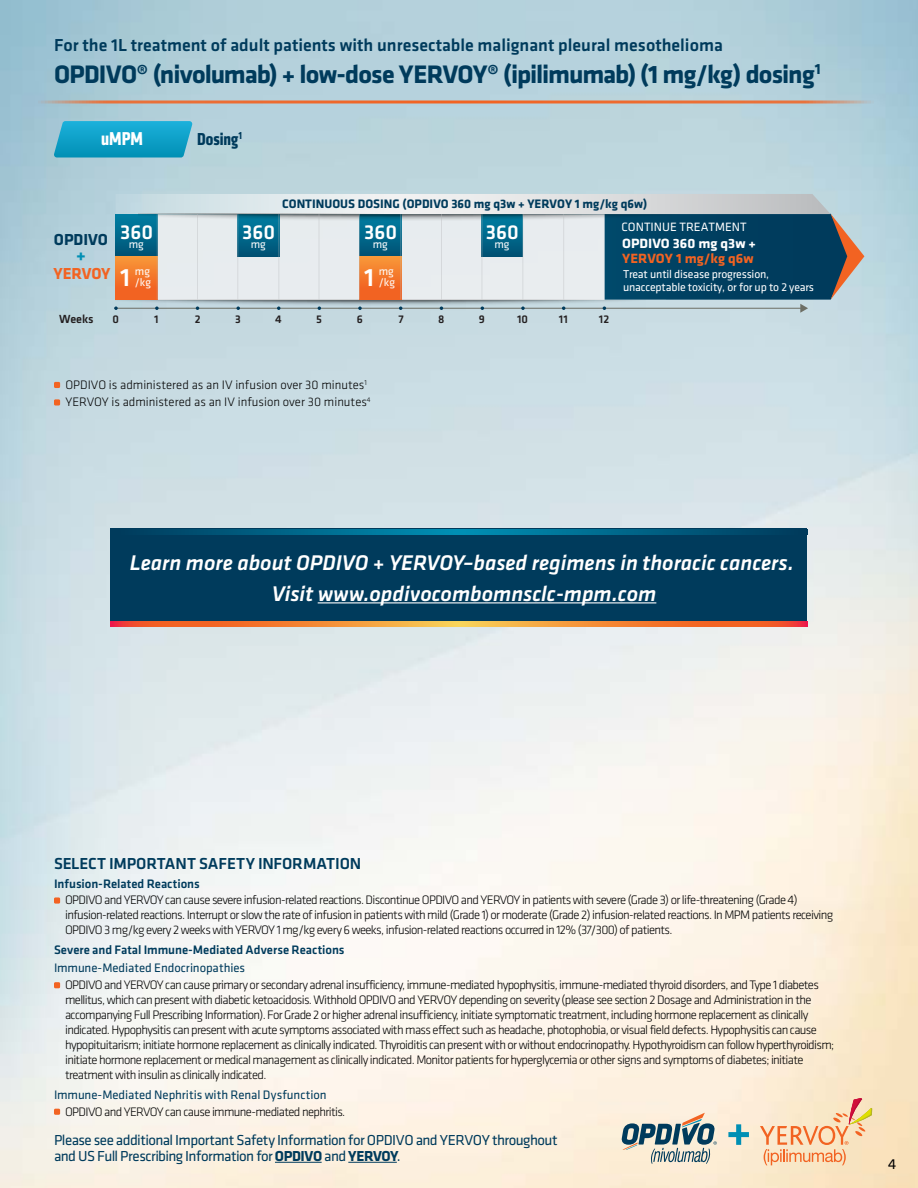
<style>
.page{position:relative;width:918px;height:1188px;background:#fff}
.page>*{position:absolute;margin:0;border:0;box-sizing:border-box;transform-origin:0 0}
.t1{font:700 26.25px "Klavika";letter-spacing:-.035em;color:#003b5c}
.t2{font:500 26.1px "Klavika";color:#fff}
.t3{font:italic 500 22.05px/31.5px "Klavika";color:#fff;text-align:center}
.t4{font:500 20.85px "Klavika";color:#fff}
.t5{font:700 19.35px "Klavika Condensed";color:#fff}
.t6{font:700 18.9px "Klavika";color:#008fb4}
.t7{font:500 18px "Klavika";color:#003b5c}
.t8{font:700 18px "Klavika Condensed";color:#003b5c}
.t9{font:500 16.5px "Klavika";letter-spacing:-.01em;color:#003b5c}
.t10{font:700 16.5px "Klavika";letter-spacing:-.005em;color:#f26322}
.t11{font:700 16.5px "Klavika";color:#003b5c}
.t12{font:15px/16.5px "Klavika";letter-spacing:-.035em;color:#003b5c}
.t13{font:15px "Klavika";color:#000}
.t14{font:700 13.95px "Klavika";color:#fff;scale:1.04 1}
.t15{font:700 13.95px "Klavika";color:#f26322;scale:1.04 1}
.t16{font:300 12.75px/15px "Klavika";letter-spacing:-.05em;color:#000}
.t17{font:300 12.75px/17.5px "Klavika";color:#000}
.t18{font:12.75px "Klavika";letter-spacing:-.005em;color:#003b5c}
.t19{font:500 12.75px "Klavika";color:#003b5c}
.t20{font:700 12.75px "Klavika";color:#003b5c}
.t21{font:12.45px "Klavika";color:#fff}
.t22{font:500 12.15px "Klavika";color:#231f20}
.t23{font:11.85px/13.4px "Klavika";letter-spacing:-.015em;color:#fff}
.t24{font:500 11.55px "Klavika";color:#231f20}
.t25{font:11.4px/10.6px "Klavika";color:#fff}
.s1{font-weight:700}
</style>
<div class="page">
<img style="left:0;top:0;width:918px;height:1188px">
<svg style="left:25px;top:100px;width:868px;height:4px;background:#d88c68"></svg>
<svg style="left:54px;top:121px;width:138px;height:37px;background:#1aa3c8"></svg>
<div style="left:111px;top:529px;width:696px;height:97px;background:#003b5c"></div>
<svg style="left:111px;top:621px;width:696px;height:5px;background:#f38336"></svg>
<svg style="left:159px;top:529px;width:601px;height:5px;background:#006a8d"></svg>
<hr style="left:318px;top:602px;width:338px;height:1px;background:#fff">
<svg style="left:728px;top:1124px;width:21px;height:21px"></svg>
<svg style="left:760px;top:1098px;width:112px;height:67px;background:#f6d1ac"></svg>
<svg style="left:621px;top:1113px;width:96px;height:51px;background:#adb4ae"></svg>
<svg style="left:54px;top:382px;width:6px;height:6px"></svg>
<div style="left:54px;top:399px;width:6px;height:7px;background:#f26322"></div>
<hr style="left:275px;top:1162px;width:47px;height:1px;background:#003b5c">
<hr style="left:348px;top:1162px;width:49px;height:1px;background:#003b5c">
<svg style="left:114px;top:194px;width:750px;height:119px;background:#98adb5"></svg>
<div style="left:54px;top:897px;width:6px;height:7px;background:#f26322"></div>
<svg style="left:54px;top:982px;width:6px;height:6px"></svg>
<svg style="left:54px;top:1109px;width:6px;height:6px"></svg>
<h3 class="t7" style="left:54px;top:33px;width:670px">For the 1L treatment of adult patients with unresectable malignant pleural mesothelioma</h3>
<h1 class="t1" style="left:54px;top:55px;width:768px">OPDIVO® (nivolumab) + low-dose YERVOY® (ipilimumab) (1 mg/kg) dosing<sup>1</sup></h1>
<h3 class="t5" style="left:101px;top:126px;width:43px">uMPM</h3>
<h3 class="t8" style="left:197px;top:128px;width:46px">Dosing<sup>1</sup></h3>
<p class="t20" style="left:282px;top:195px;width:367px">CONTINUOUS DOSING (OPDIVO 360 mg q3w + YERVOY 1 mg/kg q6w)</p>
<p class="t11" style="left:54px;top:228px;width:56px">OPDIVO</p>
<h3 class="t6" style="left:76px;top:241px;width:11px">+</h3>
<h3 class="t4" style="left:120px;top:218px;width:34px">360</h3>
<p class="t25" style="left:129px;top:239px;width:17px">mg</p>
<h3 class="t4" style="left:242px;top:218px;width:34px">360</h3>
<p class="t25" style="left:251px;top:239px;width:17px">mg</p>
<h3 class="t4" style="left:364px;top:218px;width:34px">360</h3>
<p class="t25" style="left:373px;top:239px;width:17px">mg</p>
<h3 class="t4" style="left:486px;top:218px;width:34px">360</h3>
<p class="t21" style="left:622px;top:219px;width:127px">CONTINUE TREATMENT</p>
<p class="t14" style="left:622px;top:233px;width:130px">OPDIVO 360 mg q3w +</p>
<p class="t15" style="left:622px;top:248px;width:128px">YERVOY 1 mg/kg q6w</p>
<p class="t25" style="left:494px;top:239px;width:17px">mg</p>
<p class="t10" style="left:53px;top:262px;width:59px">YERVOY</p>
<h2 class="t2" style="left:120px;top:260px;width:12px">1</h2>
<p class="t25" style="left:135px;top:266px;width:18px">mg /kg</p>
<h2 class="t2" style="left:364px;top:260px;width:12px">1</h2>
<p class="t25" style="left:379px;top:266px;width:18px">mg /kg</p>
<p class="t23" style="left:623px;top:267px;width:193px">Treat until disease progression, unacceptable toxicity, or for up to 2 years</p>
<p class="t22" style="left:59px;top:310px;width:36px">Weeks</p>
<p class="t24" style="left:113px;top:311px;width:8px">0</p>
<p class="t24" style="left:154px;top:311px;width:6px">1</p>
<p class="t24" style="left:195px;top:311px;width:7px">2</p>
<p class="t24" style="left:235px;top:311px;width:7px">3</p>
<p class="t24" style="left:275px;top:311px;width:8px">4</p>
<p class="t24" style="left:316px;top:311px;width:7px">5</p>
<p class="t24" style="left:357px;top:311px;width:8px">6</p>
<p class="t24" style="left:398px;top:311px;width:7px">7</p>
<p class="t24" style="left:438px;top:311px;width:8px">8</p>
<p class="t24" style="left:479px;top:311px;width:8px">9</p>
<p class="t24" style="left:517px;top:311px;width:12px">10</p>
<p class="t24" style="left:559px;top:311px;width:10px">11</p>
<p class="t24" style="left:599px;top:311px;width:12px">12</p>
<p class="t17" style="left:65px;top:376px;width:307px">OPDIVO is administered as an IV infusion over 30 minutes<sup>1<br></sup>YERVOY is administered as an IV infusion over 30 minutes<sup>4</sup></p>
<h3 class="t3" style="left:130px;top:546px;width:665px">Learn more about OPDIVO + YERVOY–based regimens in thoracic cancers.<br>Visit www.opdivocombomnsclc-mpm.com</h3>
<p class="t9" style="left:54px;top:853px;width:309px">SELECT IMPORTANT SAFETY INFORMATION</p>
<p class="t19" style="left:54px;top:875px;width:147px">Infusion-Related Reactions</p>
<p class="t16" style="left:65px;top:893px;width:770px">OPDIVO and YERVOY can cause severe infusion-related reactions. Discontinue OPDIVO and YERVOY in patients with severe (Grade 3) or life-threatening (Grade 4) infusion-related reactions. Interrupt or slow the rate of infusion in patients with mild (Grade 1) or moderate (Grade 2) infusion-related reactions. In MPM patients receiving<br>OPDIVO 3 mg/kg every 2 weeks with YERVOY 1 mg/kg every 6 weeks, infusion-related reactions occurred in 12% (37/300) of patients.</p>
<p class="t19" style="left:54px;top:941px;width:292px">Severe and Fatal Immune-Mediated Adverse Reactions</p>
<p class="t18" style="left:54px;top:960px;width:193px">Immune-Mediated Endocrinopathies</p>
<p class="t16" style="left:65px;top:977px;width:771px">OPDIVO and YERVOY can cause primary or secondary adrenal insufficiency, immune-mediated hypophysitis, immune-mediated thyroid disorders, and Type 1 diabetes mellitus, which can present with diabetic ketoacidosis. Withhold OPDIVO and YERVOY depending on severity (please see section 2 Dosage and Administration in the accompanying Full Prescribing Information). For Grade 2 or higher adrenal insufficiency, initiate symptomatic treatment, including hormone replacement as clinically indicated. Hypophysitis can present with acute symptoms associated with mass effect such as headache, photophobia, or visual field defects. Hypophysitis can cause hypopituitarism; initiate hormone replacement as clinically indicated. Thyroiditis can present with or without endocrinopathy. Hypothyroidism can follow hyperthyroidism; initiate hormone replacement or medical management as clinically indicated. Monitor patients for hyperglycemia or other signs and symptoms of diabetes; initiate treatment with insulin as clinically indicated.</p>
<p class="t18" style="left:54px;top:1086px;width:274px">Immune-Mediated Nephritis with Renal Dysfunction</p>
<p class="t16" style="left:65px;top:1104px;width:282px">OPDIVO and YERVOY can cause immune-mediated nephritis.</p>
<p class="t12" style="left:54px;top:1131px;width:505px">Please see additional Important Safety Information for OPDIVO and YERVOY throughout and US Full Prescribing Information for <span class="s1">OPDIVO</span> and <span class="s1">YERVOY</span>.</p>
<p class="t13" style="left:888px;top:1154px;width:10px">4</p>
</div>
